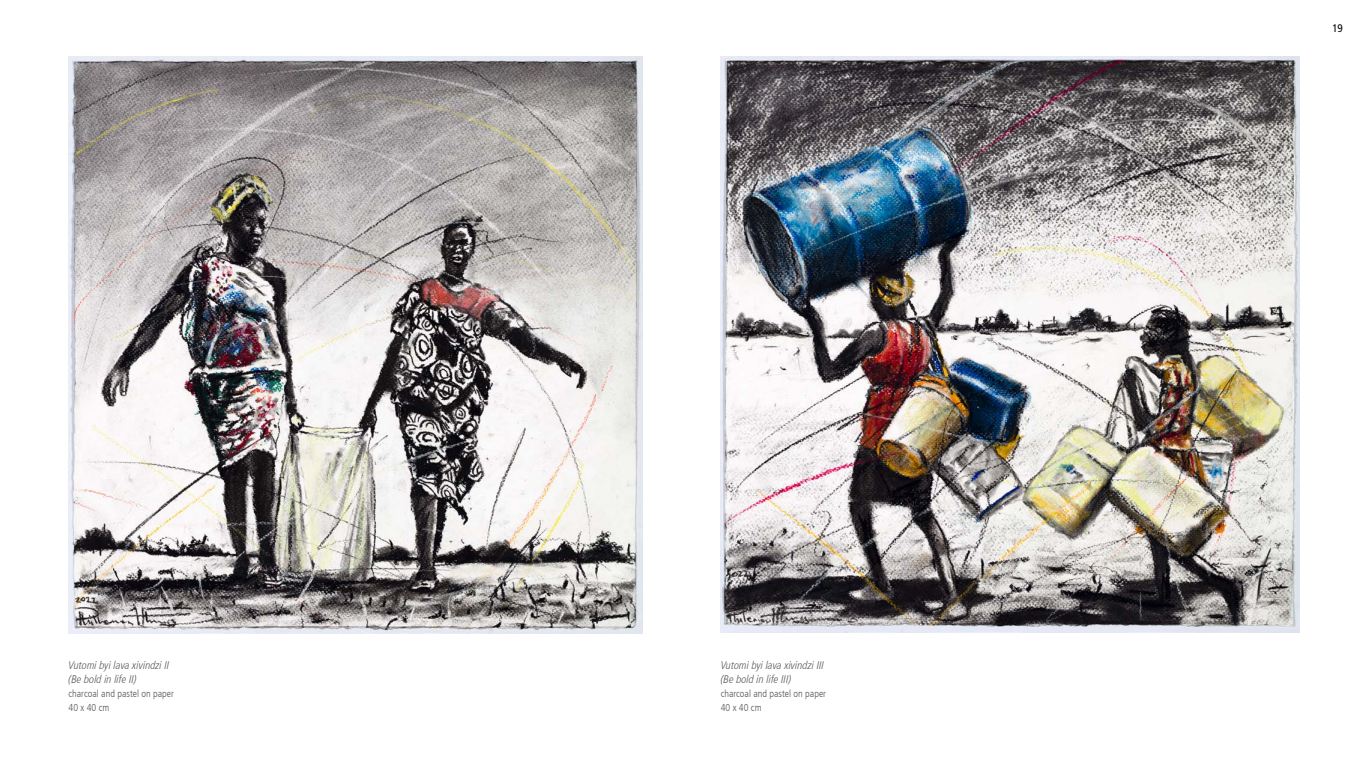
<style>
.page{position:relative;width:1366px;height:768px;background:#fff}
.page>*{position:absolute;margin:0;border:0;box-sizing:border-box;transform-origin:0 0}
.t1{font:italic 300 condensed 11px/14px "Frutiger LT Com";color:#58595b}
.t2{font:condensed 11px "Frutiger LT Com";color:#000}
.t3{font:300 condensed 10px/14px "Frutiger LT Com";color:#58595b}
</style>
<div class="page">
<img style="left:69px;top:57px;width:574px;height:576px">
<img style="left:721px;top:57px;width:579px;height:576px">
<p class="t1" style="left:69px;top:659px;width:102px">Vutomi byi lava xivindzi II (Be bold in life II)</p>
<p class="t3" style="left:69px;top:687px;width:107px">charcoal and pastel on paper<br>40 x 40 cm</p>
<p class="t1" style="left:721px;top:659px;width:105px">Vutomi byi lava xivindzi III (Be bold in life III)</p>
<p class="t3" style="left:721px;top:687px;width:107px">charcoal and pastel on paper<br>40 x 40 cm</p>
<p class="t2" style="left:1332px;top:22px;width:12px">19</p>
</div>
